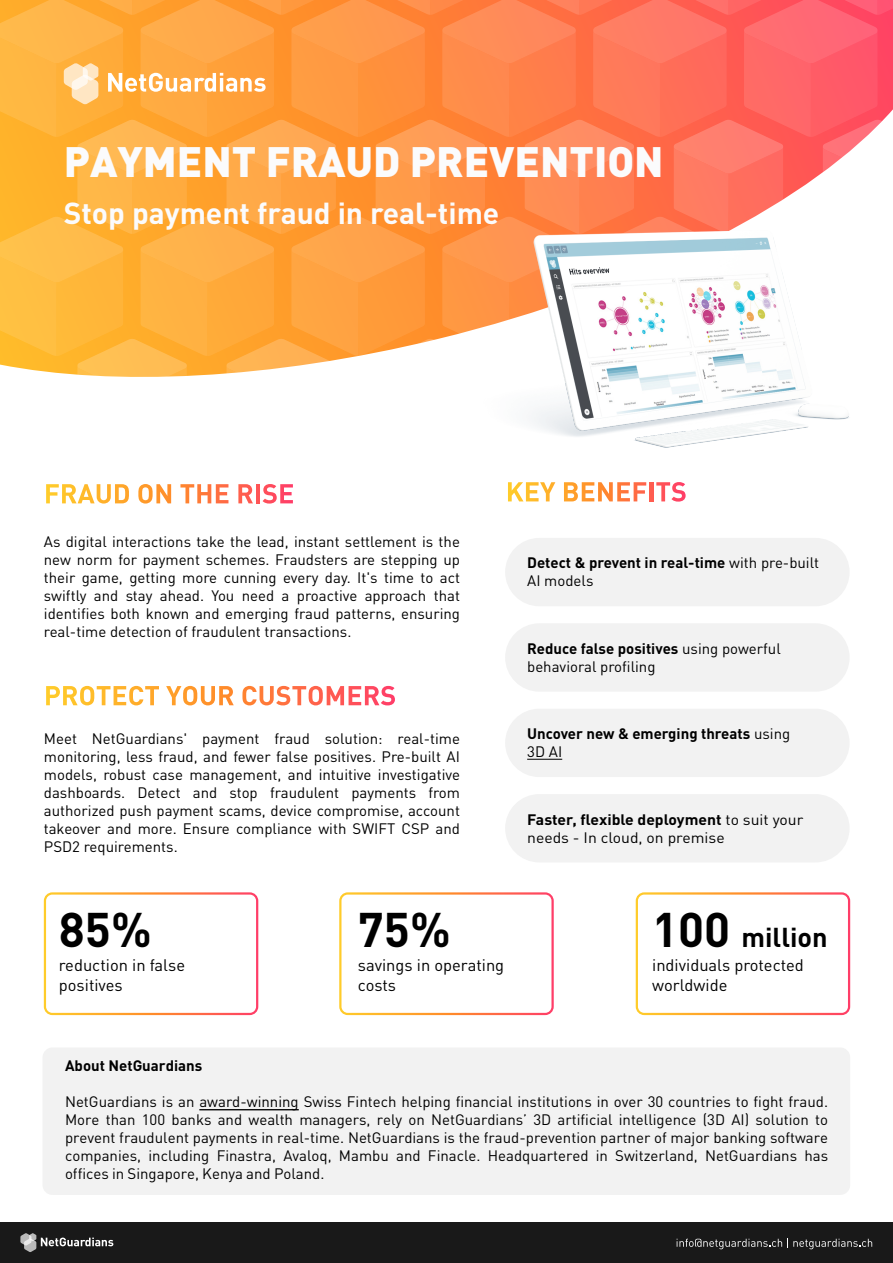
<style>
.page{position:relative;width:893px;height:1263px;background:#fff}
.page>*{position:absolute;margin:0;border:0;box-sizing:border-box;transform-origin:0 0}
.t1{font:700 48px "DIN Pro";color:#000}
.t2{font:900 42px "DIN Pro";color:#fbfbfc}
.t3{font:700 30px "DIN Pro";color:#fbfbfc}
.t4{font:700 27px "DIN Pro";color:#000}
.t5{font:16.5px/19.8px "DIN Pro";color:#000}
.t6{font:15px/18px "DIN Pro";color:#000;text-align:justify}
.t7{font:700 15px/18px "DIN Pro";color:#000}
.t8{font:15px/18px "DIN Pro";color:#000;scale:1.05 1}
.s1{font-weight:400}
.s2{font-weight:700}
.s3{font-size:48px}
</style>
<div class="page">
<div style="left:0;top:1223px;width:893px;height:40px;background:#191919"></div>
<svg style="left:677px;top:1238px;width:195px;height:11px"></svg>
<svg style="left:20px;top:1233px;width:93px;height:19px"></svg>
<svg style="left:0;top:0;width:893px;height:377px;background:#ff994e"></svg>
<svg style="left:46px;top:484px;width:83px;height:20px"></svg>
<svg style="left:138px;top:484px;width:33px;height:20px"></svg>
<svg style="left:180px;top:484px;width:48px;height:19px"></svg>
<svg style="left:238px;top:484px;width:15px;height:19px"></svg>
<hr style="left:256px;top:484px;width:4px;height:19px;background:#ff5455">
<svg style="left:263px;top:484px;width:30px;height:20px"></svg>
<svg style="left:46px;top:686px;width:113px;height:19px"></svg>
<svg style="left:166px;top:686px;width:68px;height:19px"></svg>
<svg style="left:242px;top:686px;width:153px;height:19px"></svg>
<img style="left:449px;top:184px;width:444px;height:318px">
<div style="left:43px;top:1047px;width:807px;height:148px;background:#f2f2f2;border-radius:10px"></div>
<div style="left:505px;top:538px;width:345px;height:68px;background:#f2f2f2;border-radius:34px"></div>
<div style="left:505px;top:709px;width:345px;height:68px;background:#f2f2f2;border-radius:34px"></div>
<hr style="left:527px;top:759px;width:35px;height:1px;background:#000">
<div style="left:505px;top:623px;width:345px;height:69px;background:#f2f2f2;border-radius:34px"></div>
<div style="left:505px;top:794px;width:345px;height:68px;background:#f2f2f2;border-radius:34px"></div>
<svg style="left:44px;top:892px;width:214px;height:123px"></svg>
<svg style="left:636px;top:892px;width:214px;height:123px"></svg>
<svg style="left:339px;top:892px;width:215px;height:123px"></svg>
<svg style="left:508px;top:482px;width:47px;height:19px"></svg>
<svg style="left:564px;top:482px;width:82px;height:19px"></svg>
<hr style="left:649px;top:482px;width:4px;height:19px;background:#ff5d4e">
<svg style="left:656px;top:482px;width:30px;height:20px"></svg>
<hr style="left:199px;top:1109px;width:100px;height:1px;background:#000">
<h2 class="t2" style="left:64px;top:134px;width:601px">PAYMENT FRAUD PREVENTION</h2>
<h3 class="t3" style="left:64px;top:193px;width:437px">Stop payment fraud in real-time</h3>
<p class="t6" style="left:44px;top:532px;width:418px">As digital interactions take the lead, instant settlement is the new norm for payment schemes. Fraudsters are stepping up their game, getting more cunning every day. It's time to act swiftly and stay ahead. You need a proactive approach that identifies both known and emerging fraud patterns, ensuring real-time detection of fraudulent transactions.</p>
<p class="t6" style="left:44px;top:729px;width:418px">Meet NetGuardians' payment fraud solution: real-time monitoring, less fraud, and fewer false positives. Pre-built AI models, robust case management, and intuitive investigative dashboards. Detect and stop fraudulent payments from authorized push payment scams, device compromise, account takeover and more. Ensure compliance with SWIFT CSP and PSD2 requirements.</p>
<h1 class="t1" style="left:59px;top:897px;width:94px">85%</h1>
<p class="t5" style="left:59px;top:954px;width:128px">reduction in false positives</p>
<h1 class="t1" style="left:358px;top:897px;width:94px">75%</h1>
<p class="t5" style="left:358px;top:954px;width:148px">savings in operating costs</p>
<p class="t7" style="left:527px;top:553px;width:293px">Detect &amp; prevent in real-time <span class="s1">with pre-built<br>AI models</span></p>
<p class="t6" style="left:527px;top:639px;width:255px"><span class="s2">Reduce false positives</span> using powerful behavioral profiling</p>
<p class="t7" style="left:527px;top:724px;width:265px">Uncover new &amp; emerging threats <span class="s1">using<br>3D AI</span></p>
<p class="t8" style="left:527px;top:809px;width:264px"><span class="s2">Faster, flexible deployment</span> to suit your needs - In cloud, on premise</p>
<h3 class="t4" style="left:652px;top:919px;width:177px"><span class="s3">100</span> million</h3>
<p class="t5" style="left:652px;top:954px;width:153px">individuals protected worldwide</p>
<p class="t7" style="left:65px;top:1056px;width:139px">About NetGuardians</p>
<p class="t6" style="left:65px;top:1092px;width:765px">NetGuardians is an award-winning Swiss Fintech helping financial institutions in over 30 countries to fight fraud.<br>More than 100 banks and wealth managers, rely on NetGuardians’ 3D artificial intelligence (3D AI) solution to prevent fraudulent payments in real-time. NetGuardians is the fraud-prevention partner of major banking software companies, including Finastra, Avaloq, Mambu and Finacle. Headquartered in Switzerland, NetGuardians has offices in Singapore, Kenya and Poland.</p>
</div>
